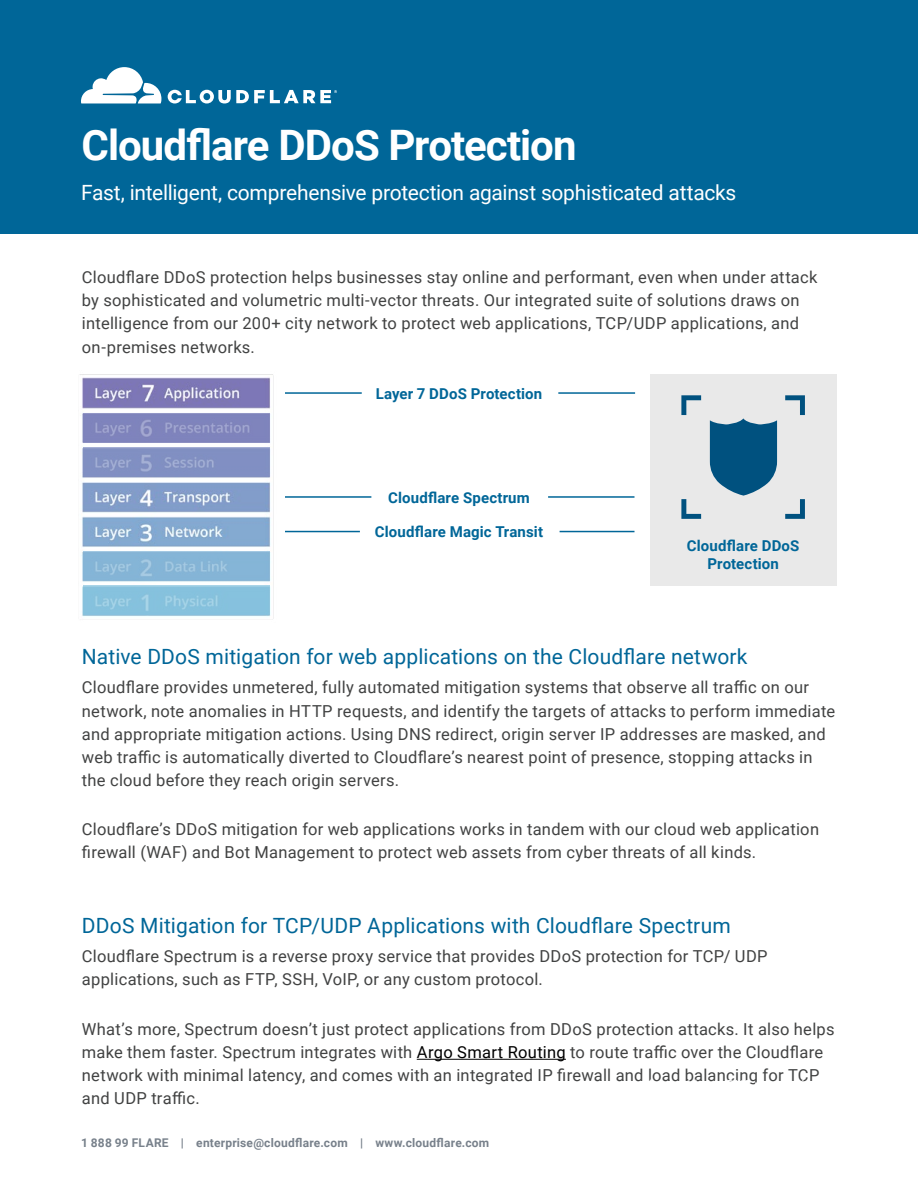
<style>
.page{position:relative;width:918px;height:1188px;background:#fff}
.page>*{position:absolute;margin:0;border:0;box-sizing:border-box;transform-origin:0 0}
.t1{font:700 42px "Roboto";letter-spacing:-.025em;color:#fff}
.t2{font:21px "Roboto";letter-spacing:.01em;color:#006698}
.t3{font:21px "Roboto";letter-spacing:-.015em;color:#fff}
.t4{font:16.5px/23.1px "Roboto";letter-spacing:.015em;color:#414242}
.t5{font:700 15px/18px "Roboto";letter-spacing:.01em;color:#006698;text-align:center}
.t6{font:700 12px "Roboto";letter-spacing:.02em;color:#78818b}
.s1{color:#000}
</style>
<div class="page">
<div style="left:650px;top:374px;width:186px;height:212px;background:#e9e9e9"></div>
<div style="left:0;top:0;width:918px;height:234px;background:#006698"></div>
<svg style="left:81px;top:67px;width:80px;height:36px"></svg>
<svg style="left:168px;top:90px;width:169px;height:14px"></svg>
<hr style="left:417px;top:1059px;width:149px;height:1px;background:#000">
<hr style="left:285px;top:531px;width:75px;height:1px;background:#006698">
<hr style="left:560px;top:531px;width:75px;height:1px;background:#006698">
<hr style="left:285px;top:496px;width:86px;height:2px;background:#006698">
<hr style="left:548px;top:496px;width:86px;height:2px;background:#006698">
<hr style="left:285px;top:392px;width:77px;height:2px;background:#006698">
<hr style="left:558px;top:392px;width:77px;height:2px;background:#006698">
<img style="left:79px;top:374px;width:227px;height:245px">
<svg style="left:681px;top:395px;width:124px;height:124px"></svg>
<div style="left:83px;top:552px;width:187px;height:29px;background:#85b5d7"></div>
<div style="left:83px;top:413px;width:187px;height:30px;background:#7f84bd"></div>
<div style="left:83px;top:586px;width:187px;height:29px;background:#86c2de"></div>
<div style="left:83px;top:448px;width:187px;height:29px;background:#8190c3"></div>
<h1 class="t1" style="left:81px;top:115px;width:497px">Cloudflare DDoS Protection</h1>
<p class="t3" style="left:81px;top:178px;width:657px">Fast, intelligent, comprehensive protection against sophisticated attacks</p>
<p class="t4" style="left:82px;top:265px;width:737px">Cloudflare DDoS protection helps businesses stay online and performant, even when under attack by sophisticated and volumetric multi-vector threats. Our integrated suite of solutions draws on intelligence from our 200+ city network to protect web applications, TCP/UDP applications, and on-premises networks.</p>
<p class="t5" style="left:376px;top:384px;width:168px">Layer 7 DDoS Protection</p>
<p class="t5" style="left:388px;top:488px;width:143px">Cloudflare Spectrum</p>
<p class="t5" style="left:375px;top:522px;width:170px">Cloudflare Magic Transit</p>
<p class="t5" style="left:687px;top:536px;width:114px">Cloudflare DDoS<br>Protection</p>
<p class="t2" style="left:82px;top:642px;width:667px">Native DDoS mitigation for web applications on the Cloudflare network</p>
<p class="t4" style="left:82px;top:675px;width:755px">Cloudflare provides unmetered, fully automated mitigation systems that observe all traffic on our network, note anomalies in HTTP requests, and identify the targets of attacks to perform immediate and appropriate mitigation actions. Using DNS redirect, origin server IP addresses are masked, and web traffic is automatically diverted to Cloudflare’s nearest point of presence, stopping attacks in the cloud before they reach origin servers.</p>
<p class="t4" style="left:82px;top:817px;width:739px">Cloudflare’s DDoS mitigation for web applications works in tandem with our cloud web application firewall (WAF) and Bot Management to protect web assets from cyber threats of all kinds.</p>
<p class="t2" style="left:82px;top:911px;width:650px">DDoS Mitigation for TCP/UDP Applications with Cloudflare Spectrum</p>
<p class="t4" style="left:82px;top:944px;width:687px">Cloudflare Spectrum is a reverse proxy service that provides DDoS protection for TCP/ UDP applications, such as FTP, SSH, VoIP, or any custom protocol.</p>
<p class="t4" style="left:82px;top:1017px;width:754px">What’s more, Spectrum doesn’t just protect applications from DDoS protection attacks. It also helps make them faster. Spectrum integrates with <span class="s1">Argo Smart Routing</span> to route traffic over the Cloudflare network with minimal latency, and comes with an integrated IP firewall and load balancing for TCP and UDP traffic.</p>
<p class="t6" style="left:81px;top:1134px;width:410px">1 888 99 FLARE | enterprise@cloudflare.com | www.cloudflare.com</p>
</div>
